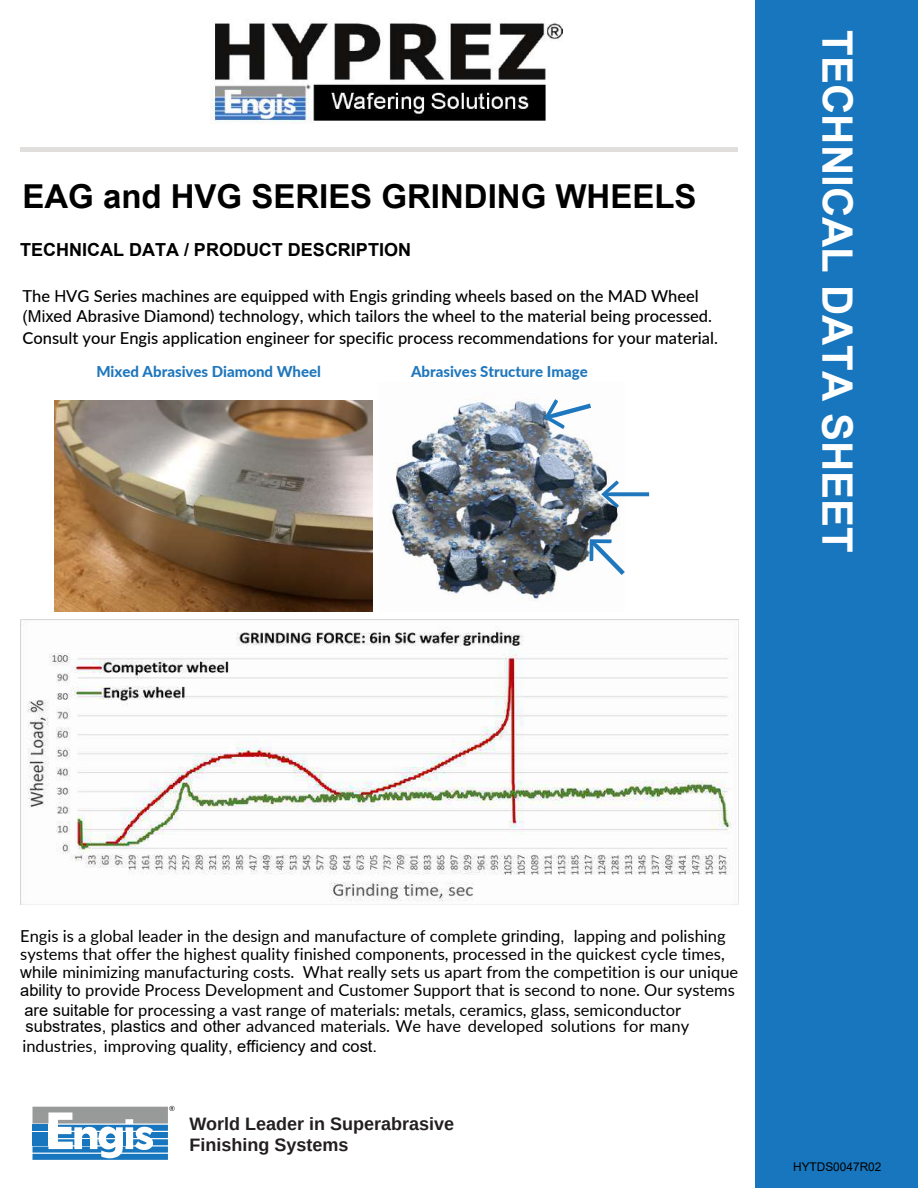
<style>
.page{position:relative;width:918px;height:1188px;background:#fff}
.page>*{position:absolute;margin:0;border:0;box-sizing:border-box;transform-origin:0 0}
.t1{font:48.45px "Lato";color:#1f77bd;scale:1.12 1}
.t2{font:700 42px "Arial";color:#fff}
.t3{font:700 33px "Arial";color:#000}
.t4{font:700 18px/21.6px "Arimo";color:#231f20}
.t5{font:700 18px "Arial";color:#000}
.t6{font:16.5px/18px "Lato";color:#000}
.t7{font:500 16.5px/21.3px "Lato";color:#000}
.t8{font:16.5px "Arial";color:#000}
.t9{font:800 15px "Lato";color:#1f77bd}
.t10{font:12px "Arial";color:#000}
.s1{font-family:"Arial";font-weight:400}
.s2{font-family:"Arial"}
.s3{font-family:"Lato"}
</style>
<div class="page">
<div style="left:755px;top:0;width:163px;height:1188px;background:#1776bd"></div>
<svg style="left:32px;top:1106px;width:143px;height:54px"></svg>
<hr style="left:20px;top:148px;width:718px;height:4px;background:#e0dfde">
<img style="left:55px;top:400px;width:318px;height:212px">
<img style="left:20px;top:620px;width:718px;height:285px">
<img style="left:391px;top:399px;width:230px;height:202px">
<img style="left:211px;top:22px;width:352px;height:102px">
<svg style="left:540px;top:399px;width:55px;height:34px"></svg>
<svg style="left:589px;top:539px;width:32px;height:36px"></svg>
<h3 class="t3" style="left:23px;top:178px;width:675px">EAG and HVG SERIES GRINDING WHEELS</h3>
<p class="t5" style="left:20px;top:240px;width:392px">TECHNICAL DATA / PRODUCT DESCRIPTION</p>
<p class="t7" style="left:23px;top:284px;width:678px">The <span class="s1">H</span>VG Series machines are equipped with Engis grinding wheels based on the MAD Wheel</p>
<p class="t7" style="left:23px;top:305px;width:697px"><span class="s1">(Mixed</span> Abrasive Diamond) technology, which tailors the wheel to the material being processed.<br>Consult your Engis application engineer for specific process recommendations for your material.</p>
<p class="t9" style="left:96px;top:360px;width:226px">Mixed Abrasives Diamond Wheel</p>
<p class="t9" style="left:411px;top:360px;width:178px">Abrasives Structure Image</p>
<h1 class="t1" style="left:598px;top:458px;width:50px">←</h1>
<h2 class="t2" style="left:861px;top:30px;width:524px;rotate:90deg">TECHNICAL DATA SHEET</h2>
<p class="t6" style="left:20px;top:926px;width:719px">Engis is a global leader in the design and manufacture of complete <span class="s2">grinding,</span> lapping and polishing systems that offer the highest quality finished components, processed in the quickest cycle times, <span class="s2">while</span> minimizing manufacturing costs. What really sets us apart from the competition is our unique <span class="s2">ability to</span> provide Process Development and Customer Support that is second to none. Our systems</p>
<p class="t6" style="left:26px;top:1016px;width:665px"><span class="s2">substrates, plastics and other</span> advanced materials. We have developed solutions for many</p>
<p class="t8" style="left:22px;top:1037px;width:356px"><span class="s3">industries</span>, <span class="s3">improving</span> quality, efficiency and cost.</p>
<p class="t6" style="left:24px;top:1000px;width:658px"><span class="s2">are suitable for</span> processing a vast range of materials: metals, ceramics, glass, semiconductor</p>
<p class="t4" style="left:189px;top:1113px;width:266px">World Leader in Superabrasive<br>Finishing Systems</p>
<p class="t10" style="left:793px;top:1160px;width:90px">HYTDS0047R02</p>
</div>
